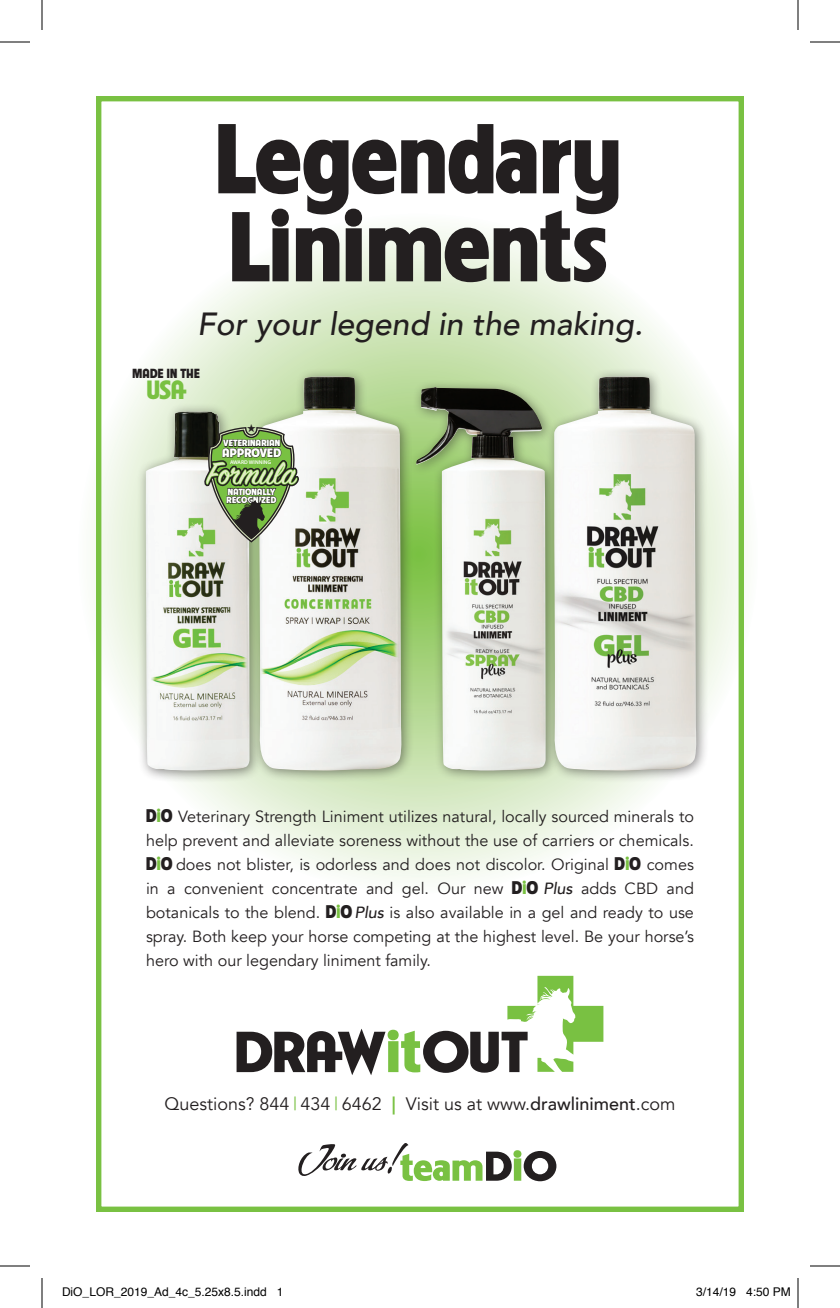
<style>
.page{position:relative;width:840px;height:1308px;background:#fff}
.page>*{position:absolute;margin:0;border:0;box-sizing:border-box;transform-origin:0 0}
.t1{font:108px/88px "LHF American Sans";color:#231f20}
.t2{font:50.4px "LHF Red Sable Script CASUAL";color:#231f20}
.t3{font:italic 500 32px "Avenir";color:#231f20}
.t4{font:28.8px "LHF American Sans Poster";color:#79c142}
.t5{font:18px "Avenir";color:#231f20}
.t6{font:16.2px/24px "Avenir";color:#231f20;text-align:justify}
.t7{font:14.4px "LHF American Sans";color:#231f20}
.t8{font:13.4px "LHF American Sans";color:#fff;scale:1.1 1}
.t9{font:12px "Helvetica";color:#000}
.t10{font:9.8px/8.4px "LHF American Sans";color:#fff;scale:1.1 1}
.t11{font:600 5.4px "Myriad Pro";color:#fff}
.s1{font-family:"LHF American Sans";font-size:20px}
.s2{font-family:"LHF American Sans";font-size:20px;color:#79c142}
.s3{font-weight:500;font-style:italic}
.s4{color:#79c142}
.s5{font-weight:800;color:#79c142}
.s6{font-weight:500}
</style>
<div class="page">
<svg style="left:78px;top:214px;width:680px;height:679px"></svg>
<svg style="left:237px;top:976px;width:366px;height:99px"></svg>
<svg style="left:400px;top:1150px;width:156px;height:31px"></svg>
<div style="left:96px;top:96px;width:648px;height:1116px;border:5px solid #79c142"></div>
<div style="left:408px;top:378px;width:150px;height:405px;background:#231f20;opacity:.5"></div>
<img style="left:416px;top:387px;width:130px;height:384px">
<div style="left:546px;top:368px;width:163px;height:415px;background:#231f20;opacity:.5"></div>
<img style="left:554px;top:376px;width:143px;height:395px">
<div style="left:137px;top:403px;width:125px;height:380px;background:#231f20;opacity:.5"></div>
<img style="left:146px;top:412px;width:104px;height:359px">
<div style="left:251px;top:368px;width:163px;height:415px;background:#231f20;opacity:.5"></div>
<img style="left:259px;top:376px;width:143px;height:395px">
<hr style="left:0;top:42px;width:30px;height:1px;background:#000">
<hr style="left:810px;top:42px;width:30px;height:1px;background:#000">
<hr style="left:0;top:1266px;width:30px;height:1px;background:#000">
<hr style="left:810px;top:1266px;width:30px;height:1px;background:#000">
<hr style="left:42px;top:0;width:1px;height:30px;background:#000">
<hr style="left:42px;top:1278px;width:1px;height:30px;background:#000">
<hr style="left:798px;top:0;width:1px;height:30px;background:#000">
<hr style="left:798px;top:1278px;width:1px;height:30px;background:#000">
<svg style="left:203px;top:424px;width:97px;height:119px"></svg>
<h1 class="t1" style="left:216px;top:121px;width:410px">Legendary<br>Liniments</h1>
<h3 class="t3" style="left:197px;top:304px;width:447px">For your legend in the making.</h3>
<p class="t7" style="left:133px;top:366px;width:69px">MADE IN THE</p>
<h3 class="t4" style="left:147px;top:376px;width:40px">USA</h3>
<p class="t10" style="left:224px;top:440px;width:53px">VETERINARIAN</p>
<p class="t8" style="left:223px;top:446px;width:55px">APPROVED</p>
<p class="t11" style="left:230px;top:458px;width:43px">AWARD WINNING</p>
<p class="t10" style="left:227px;top:488px;width:47px">NATIONALLY<br>RECOGNIZED</p>
<p class="t6" style="left:146px;top:804px;width:549px"><span class="s1">D</span><span class="s2">i</span><span class="s1">O</span> Veterinary Strength Liniment utilizes natural, locally sourced minerals to help prevent and alleviate soreness without the use of carriers or chemicals.<br><span class="s1">D</span><span class="s2">i</span><span class="s1">O</span> does not blister, is odorless and does not discolor. Original <span class="s1">D</span><span class="s2">i</span><span class="s1">O</span> comes in a convenient concentrate and gel. Our new <span class="s1">D</span><span class="s2">i</span><span class="s1">O</span> <span class="s3">Plus</span> adds CBD and botanicals to the blend. <span class="s1">D</span><span class="s2">i</span><span class="s1">O</span> <span class="s3">Plus</span> is also available in a gel and ready to use spray. Both keep your horse competing at the highest level. Be your horse’s hero with our legendary liniment family.</p>
<p class="t5" style="left:164px;top:1094px;width:513px">Questions? 844 <span class="s4">|</span> 434 <span class="s4">|</span> 6462 <span class="s5">|</span> Visit us at www.<span class="s6">drawliniment</span>.com</p>
<h2 class="t2" style="left:298px;top:1133px;width:105px">Join us!</h2>
<p class="t9" style="left:62px;top:1283px;width:223px">DiO_LOR_2019_Ad_4c_5.25x8.5.indd 1</p>
<p class="t9" style="left:696px;top:1283px;width:96px">3/14/19 4:50 PM</p>
</div>
